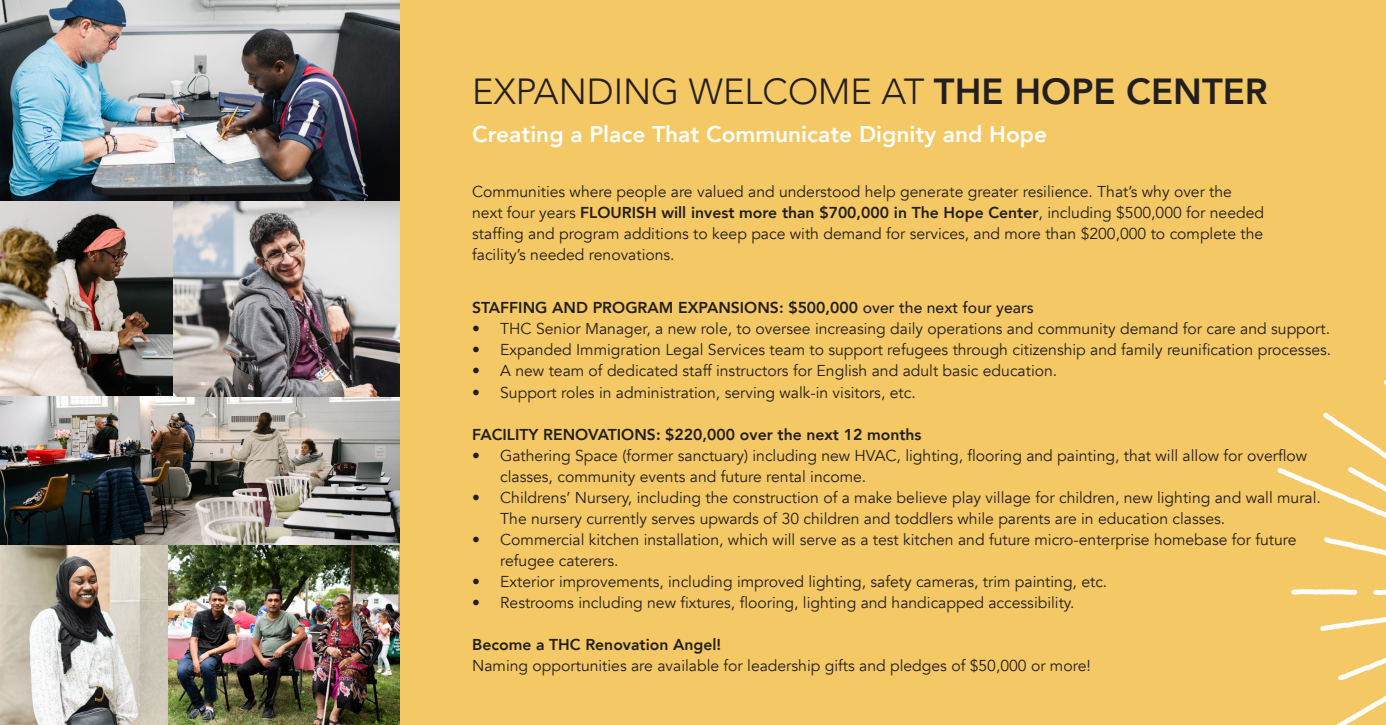
<style>
.page{position:relative;width:1386px;height:725px;background:#fff}
.page>*{position:absolute;margin:0;border:0;box-sizing:border-box;transform-origin:0 0}
.t1{font:300 36.23px "Avenir";color:#231f20}
.t2{font:800 22.75px "Avenir";color:#fff}
.t3{font:15.75px/21px "Avenir";color:#231f20}
.t4{font:800 15.75px "Avenir";color:#231f20}
.s1{font-weight:800}
.s2{font-weight:500}
</style>
<div class="page">
<div style="left:348px;top:0;width:1038px;height:724px;background:#f4c864"></div>
<svg style="left:1338px;top:657px;width:48px;height:23px"></svg>
<svg style="left:1291px;top:589px;width:66px;height:5px"></svg>
<svg style="left:1373px;top:589px;width:13px;height:6px"></svg>
<svg style="left:1320px;top:617px;width:66px;height:14px"></svg>
<svg style="left:1338px;top:696px;width:48px;height:28px"></svg>
<svg style="left:1277px;top:380px;width:109px;height:176px"></svg>
<img style="left:0;top:0;width:400px;height:724px">
<p class="t1" style="left:472px;top:70px;width:797px">EXPANDING WELCOME AT <span class="s1">THE HOPE CENTER</span></p>
<p class="t2" style="left:472px;top:116px;width:577px">Creating a Place That Communicate Dignity and Hope</p>
<p class="t3" style="left:472px;top:181px;width:793px">Communities where people are valued and understood help generate greater resilience. That’s why over the next four years <span class="s1">FLOURISH will invest more than $700,000 in The Hope Center</span>, including $500,000 for needed staffing and program additions to keep pace with demand for services, and more than $200,000 to complete the facility’s needed renovations.</p>
<p class="t4" style="left:472px;top:295px;width:563px">STAFFING AND PROGRAM EXPANSIONS: $500,000 <span class="s2">over the next four years</span></p>
<p class="t3" style="left:472px;top:319px;width:859px">• THC Senior Manager, a new role, to oversee increasing daily operations and community demand for care and support.</p>
<p class="t3" style="left:472px;top:340px;width:861px">• Expanded Immigration Legal Services team to support refugees through citizenship and family reunification processes.</p>
<p class="t3" style="left:472px;top:361px;width:587px">• A new team of dedicated staff instructors for English and adult basic education.</p>
<p class="t3" style="left:472px;top:382px;width:445px">• Support roles in administration, serving walk-in visitors, etc.</p>
<p class="t4" style="left:472px;top:421px;width:451px">FACILITY RENOVATIONS: $220,000 over the next 12 months</p>
<p class="t3" style="left:500px;top:445px;width:808px;text-indent:-28px">• Gathering Space (former sanctuary) including new HVAC, lighting, flooring and painting, that will allow for overflow classes, community events and future rental income.</p>
<p class="t3" style="left:500px;top:487px;width:822px;text-indent:-28px">• Childrens’ Nursery, including the construction of a make believe play village for children, new lighting and wall mural.<br>The nursery currently serves upwards of 30 children and toddlers while parents are in education classes.</p>
<p class="t3" style="left:500px;top:529px;width:798px;text-indent:-28px">• Commercial kitchen installation, which will serve as a test kitchen and future micro-enterprise homebase for future refugee caterers.</p>
<p class="t3" style="left:472px;top:571px;width:637px">• Exterior improvements, including improved lighting, safety cameras, trim painting, etc.</p>
<p class="t3" style="left:472px;top:592px;width:604px">• Restrooms including new fixtures, flooring, lighting and handicapped accessibility.</p>
<p class="t4" style="left:472px;top:631px;width:251px">Become a THC Renovation Angel!</p>
<p class="t3" style="left:472px;top:655px;width:620px">Naming opportunities are available for leadership gifts and pledges of $50,000 or more!</p>
</div>
